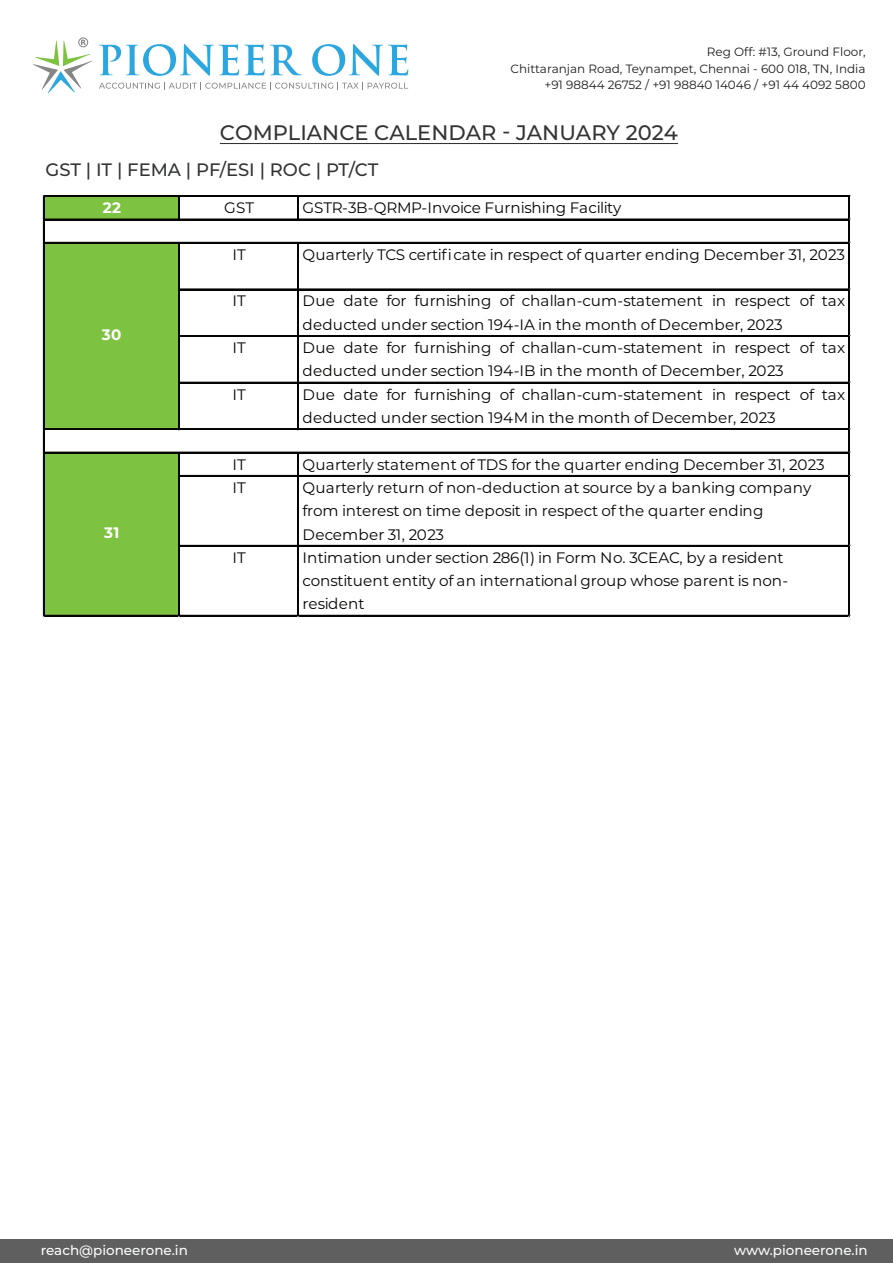
<style>
.page{position:relative;width:893px;height:1263px;background:#fff}
.page>*{position:absolute;margin:0;border:0;box-sizing:border-box;transform-origin:0 0}
.t1{font:500 21px "Montserrat";color:#333434}
.t2{font:500 18px "Montserrat";color:#333434}
.t3{font:15.15px/23.2px "Montserrat";letter-spacing:.005em;color:#040503}
.t4{font:15.15px "Montserrat";letter-spacing:-.015em;color:#040503}
.t5{font:700 15.15px "Montserrat";color:#fff}
.t6{font:500 13.5px "Montserrat";color:#fdfefe}
.t7{font:12px/16.5px "Montserrat";color:#1f1c1d;text-align:right}
</style>
<div class="page">
<hr style="left:220px;top:143px;width:458px;height:1px;background:#333434">
<div style="left:45px;top:197px;width:135px;height:23px;background:#7ec241"></div>
<div style="left:45px;top:242px;width:135px;height:188px;background:#7ec241"></div>
<div style="left:45px;top:452px;width:135px;height:164px;background:#7ec241"></div>
<hr style="left:45px;top:195px;width:805px;height:1px;background:#040503">
<hr style="left:45px;top:196px;width:805px;height:1px;background:#040503">
<hr style="left:45px;top:219px;width:805px;height:1px;background:#040503">
<svg style="left:179px;top:197px;width:1px;height:22px"></svg>
<svg style="left:298px;top:197px;width:1px;height:22px"></svg>
<hr style="left:45px;top:242px;width:805px;height:1px;background:#040503">
<hr style="left:180px;top:289px;width:670px;height:1px;background:#040503">
<hr style="left:180px;top:335px;width:670px;height:1px;background:#040503">
<hr style="left:180px;top:336px;width:670px;height:1px;background:#040503">
<hr style="left:180px;top:382px;width:670px;height:1px;background:#040503">
<hr style="left:45px;top:428px;width:805px;height:1px;background:#040503">
<hr style="left:45px;top:429px;width:805px;height:1px;background:#040503">
<hr style="left:179px;top:243px;width:1px;height:187px;background:#040503">
<hr style="left:298px;top:243px;width:1px;height:187px;background:#040503">
<hr style="left:45px;top:452px;width:805px;height:1px;background:#040503">
<hr style="left:180px;top:475px;width:670px;height:2px;background:#040503">
<hr style="left:180px;top:545px;width:670px;height:1px;background:#040503">
<hr style="left:43px;top:196px;width:2px;height:420px;background:#040503">
<hr style="left:179px;top:453px;width:1px;height:163px;background:#040503">
<hr style="left:298px;top:453px;width:1px;height:163px;background:#040503">
<hr style="left:45px;top:615px;width:805px;height:1px;background:#040503">
<hr style="left:848px;top:196px;width:1px;height:420px;background:#040503">
<hr style="left:849px;top:196px;width:1px;height:420px;background:#040503">
<svg style="left:99px;top:44px;width:203px;height:32px"></svg>
<svg style="left:312px;top:44px;width:96px;height:32px"></svg>
<svg style="left:99px;top:82px;width:309px;height:8px"></svg>
<div style="left:78px;top:37px;width:10px;height:10px;border:1px solid #878686;border-radius:50%"></div>
<svg style="left:33px;top:40px;width:59px;height:53px"></svg>
<div style="left:0;top:1240px;width:893px;height:23px;background:#5e5f5e"></div>
<p class="t7" style="left:510px;top:44px;width:357px">Reg Off: #13, Ground Floor,<br>Chittaranjan Road, Teynampet, Chennai - 600 018, TN, India +91 98844 26752 / +91 98840 14046 / +91 44 4092 5800</p>
<h1 class="t1" style="left:220px;top:118px;width:460px">COMPLIANCE CALENDAR - JANUARY 2024</h1>
<p class="t2" style="left:46px;top:157px;width:334px">GST | IT | FEMA | PF/ESI | ROC | PT/CT</p>
<p class="t5" style="left:103px;top:197px;width:20px">22</p>
<p class="t3" style="left:224px;top:196px;width:31px">GST</p>
<p class="t4" style="left:303px;top:197px;width:320px">GSTR-3B-QRMP-Invoice Furnishing Facility</p>
<p class="t3" style="left:232px;top:242px;width:15px">IT</p>
<p class="t3" style="left:303px;top:242px;width:544px">Quarterly TCS certificate in respect of quarter ending December 31, 2023</p>
<p class="t3" style="left:232px;top:289px;width:15px">IT</p>
<p class="t3" style="left:303px;top:289px;width:544px">Due date for furnishing of challan-cum-statement in respect of tax deducted under section 194-IA in the month of December, 2023</p>
<p class="t3" style="left:232px;top:335px;width:15px">IT</p>
<p class="t3" style="left:303px;top:335px;width:544px">Due date for furnishing of challan-cum-statement in respect of tax deducted under section 194-IB in the month of December, 2023</p>
<p class="t3" style="left:232px;top:382px;width:15px">IT</p>
<p class="t3" style="left:303px;top:382px;width:544px">Due date for furnishing of challan-cum-statement in respect of tax deducted under section 194M in the month of December, 2023</p>
<p class="t3" style="left:232px;top:452px;width:15px">IT</p>
<p class="t3" style="left:303px;top:452px;width:524px">Quarterly statement of TDS for the quarter ending December 31, 2023</p>
<p class="t3" style="left:232px;top:475px;width:15px">IT</p>
<p class="t3" style="left:303px;top:475px;width:510px">Quarterly return of non-deduction at source by a banking company from interest on time deposit in respect of the quarter ending<br>December 31, 2023</p>
<p class="t3" style="left:232px;top:545px;width:15px">IT</p>
<p class="t3" style="left:303px;top:545px;width:487px">Intimation under section 286(1) in Form No. 3CEAC, by a resident constituent entity of an international group whose parent is non&shy;resident</p>
<p class="t5" style="left:102px;top:324px;width:21px">30</p>
<p class="t5" style="left:104px;top:522px;width:17px">31</p>
<p class="t6" style="left:41px;top:1240px;width:149px">reach@pioneerone.in</p>
<p class="t6" style="left:734px;top:1240px;width:135px">www.pioneerone.in</p>
</div>
